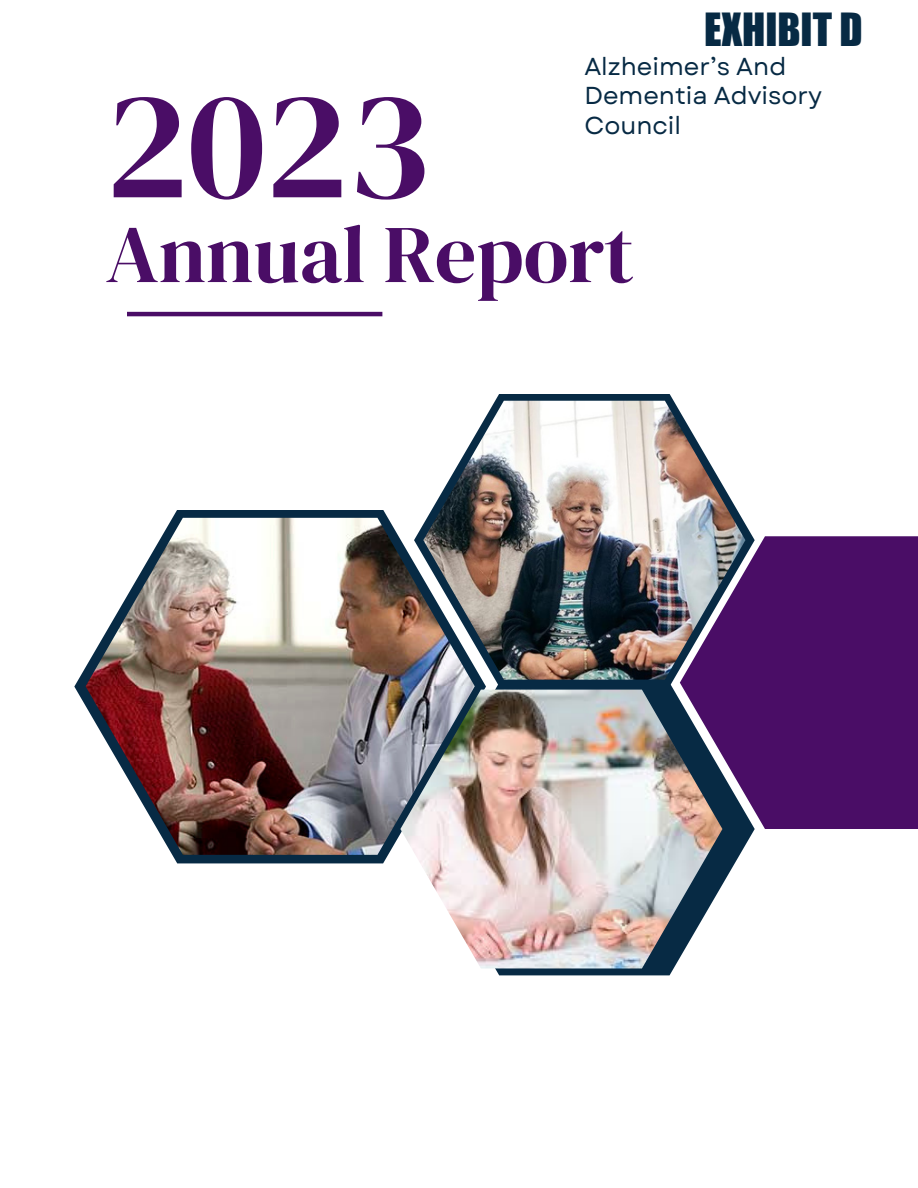
<style>
.page{position:relative;width:918px;height:1188px;background:#fff}
.page>*{position:absolute;margin:0;border:0;box-sizing:border-box;transform-origin:0 0}
.t1{font:154.5px "DM Serif Display";color:#4a0d66}
.t2{font:81.9px "DM Serif Display";color:#4a0d66}
.t3{font:42px "Impact";color:#072a44}
.t4{font:24.45px/29.7px "Garet";color:#072a44}
</style>
<div class="page">
<svg style="left:495px;top:394px;width:258px;height:289px"></svg>
<svg style="left:74px;top:510px;width:410px;height:353px"></svg>
<div style="left:680px;top:536px;width:238px;height:293px;background:#4a0d66"></div>
<svg style="left:475px;top:683px;width:280px;height:292px"></svg>
<img style="left:86px;top:518px;width:389px;height:337px">
<img style="left:423px;top:401px;width:322px;height:279px">
<img style="left:400px;top:690px;width:322px;height:278px">
<hr style="left:127px;top:312px;width:255px;height:4px;background:#4a0d66">
<p class="t1" style="left:106px;top:37px;width:326px">2023</p>
<h3 class="t3" style="left:704px;top:-3px;width:160px">EXHIBIT D</h3>
<p class="t4" style="left:584px;top:52px;width:239px">Alzheimer’s And<br>Dementia Advisory<br>Council</p>
<p class="t2" style="left:106px;top:197px;width:530px">Annual Report</p>
</div>
